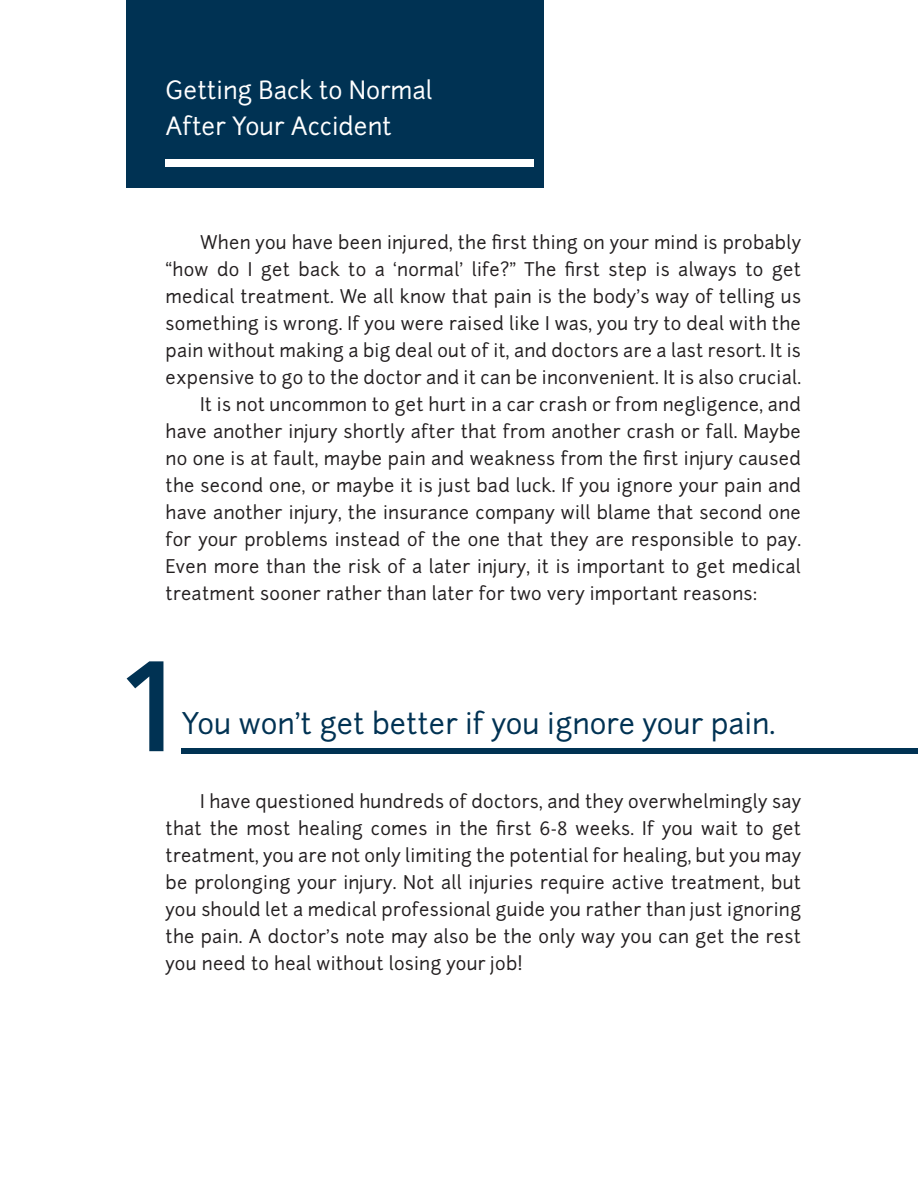
<style>
.page{position:relative;width:918px;height:1188px;background:#fff}
.page>*{position:absolute;margin:0;border:0;box-sizing:border-box;transform-origin:0 0}
.t1{font:159px "Junction";color:#003253}
.t2{font:28.5px "Junction";color:#003253}
.t3{font:24px/36px "Junction";color:#fff}
.t4{font:18px/27px "Junction";letter-spacing:.015em;color:#231f20;text-align:justify}
</style>
<div class="page">
<div style="left:127px;top:0;width:417px;height:187px;background:#003253"></div>
<div style="left:166px;top:159px;width:368px;height:8px;background:#fff"></div>
<div style="left:182px;top:748px;width:736px;height:5px;background:#003253"></div>
<h3 class="t3" style="left:166px;top:72px;width:268px">Getting Back to Normal<br>After Your Accident</h3>
<p class="t4" style="left:200px;top:228px;width:602px">When you have been injured, the first thing on your mind is probably</p>
<p class="t4" style="left:166px;top:255px;width:637px">“how do I get back to a ‘normal’ life?” The first step is always to get</p>
<p class="t4" style="left:166px;top:282px;width:637px">medical treatment. We all know that pain is the body’s way of telling us</p>
<p class="t4" style="left:166px;top:309px;width:637px">something is wrong. If you were raised like I was, you try to deal with the</p>
<p class="t4" style="left:166px;top:336px;width:637px">pain without making a big deal out of it, and doctors are a last resort. It is</p>
<p class="t4" style="left:166px;top:363px;width:637px">expensive to go to the doctor and it can be inconvenient. It is also crucial.</p>
<p class="t4" style="left:200px;top:390px;width:602px">It is not uncommon to get hurt in a car crash or from negligence, and</p>
<p class="t4" style="left:166px;top:417px;width:637px">have another injury shortly after that from another crash or fall. Maybe</p>
<p class="t4" style="left:166px;top:444px;width:637px">no one is at fault, maybe pain and weakness from the first injury caused</p>
<p class="t4" style="left:166px;top:471px;width:637px">the second one, or maybe it is just bad luck. If you ignore your pain and</p>
<p class="t4" style="left:166px;top:498px;width:637px">have another injury, the insurance company will blame that second one</p>
<p class="t4" style="left:166px;top:525px;width:637px">for your problems instead of the one that they are responsible to pay.</p>
<p class="t4" style="left:166px;top:552px;width:637px">Even more than the risk of a later injury, it is important to get medical</p>
<p class="t4" style="left:166px;top:579px;width:593px">treatment sooner rather than later for two very important reasons:</p>
<h1 class="t1" style="left:119px;top:591px;width:59px">1</h1>
<h2 class="t2" style="left:182px;top:705px;width:595px">You won’t get better if you ignore your pain.</h2>
<p class="t4" style="left:166px;top:788px;width:637px;text-indent:35px">I have questioned hundreds of doctors, and they overwhelmingly say that the most healing comes in the first 6-8 weeks. If you wait to get treatment, you are not only limiting the potential for healing, but you may be prolonging your injury. Not all injuries require active treatment, but you should let a medical professional guide you rather than just ignoring the pain. A doctor’s note may also be the only way you can get the rest you need to heal without losing your job!</p>
</div>
